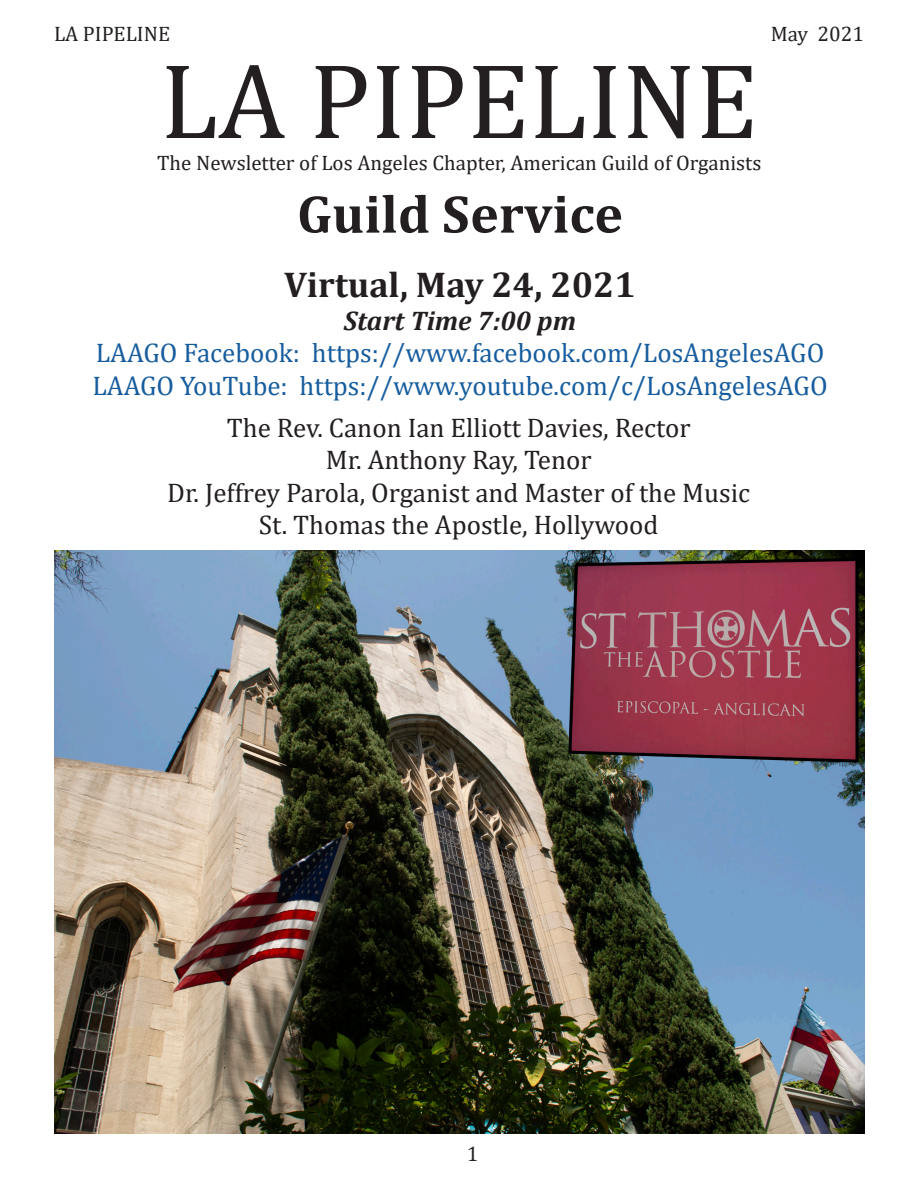
<style>
.page{position:relative;width:918px;height:1188px;background:#fff}
.page>*{position:absolute;margin:0;border:0;box-sizing:border-box;transform-origin:0 0}
.t1{font:108px "Cambria";color:#231f20}
.t2{font:700 54px "Cambria";color:#231f20}
.t3{font:700 36px "Cambria";color:#231f20}
.t4{font:27px "Cambria";color:#231f20}
.t5{font:27px "Cambria";color:#175d9e}
.t6{font:italic 700 27px "Cambria";color:#231f20}
.t7{font:21px "Cambria";color:#231f20}
</style>
<div class="page">
<img style="left:55px;top:550px;width:810px;height:584px">
<p class="t7" style="left:54px;top:22px;width:118px">LA PIPELINE</p>
<p class="t7" style="left:771px;top:22px;width:95px">May 2021</p>
<p class="t1" style="left:160px;top:38px;width:599px">LA PIPELINE</p>
<p class="t7" style="left:157px;top:150px;width:606px">The Newsletter of Los Angeles Chapter, American Guild of Organists</p>
<p class="t2" style="left:297px;top:176px;width:327px">Guild Service</p>
<p class="t3" style="left:284px;top:260px;width:353px">Virtual, May 24, 2021</p>
<p class="t6" style="left:344px;top:302px;width:234px">Start Time 7:00 pm</p>
<p class="t5" style="left:96px;top:337px;width:730px">LAAGO Facebook: https://www.facebook.com/LosAngelesAGO</p>
<p class="t5" style="left:92px;top:370px;width:737px">LAAGO YouTube: https://www.youtube.com/c/LosAngelesAGO</p>
<p class="t4" style="left:227px;top:412px;width:465px">The Rev. Canon Ian Elliott Davies, Rector</p>
<p class="t4" style="left:326px;top:444px;width:268px">Mr. Anthony Ray, Tenor</p>
<p class="t4" style="left:167px;top:477px;width:584px">Dr. Jeffrey Parola, Organist and Master of the Music</p>
<p class="t4" style="left:259px;top:509px;width:401px">St. Thomas the Apostle, Hollywood</p>
<p class="t7" style="left:467px;top:1142px;width:13px">1</p>
</div>
